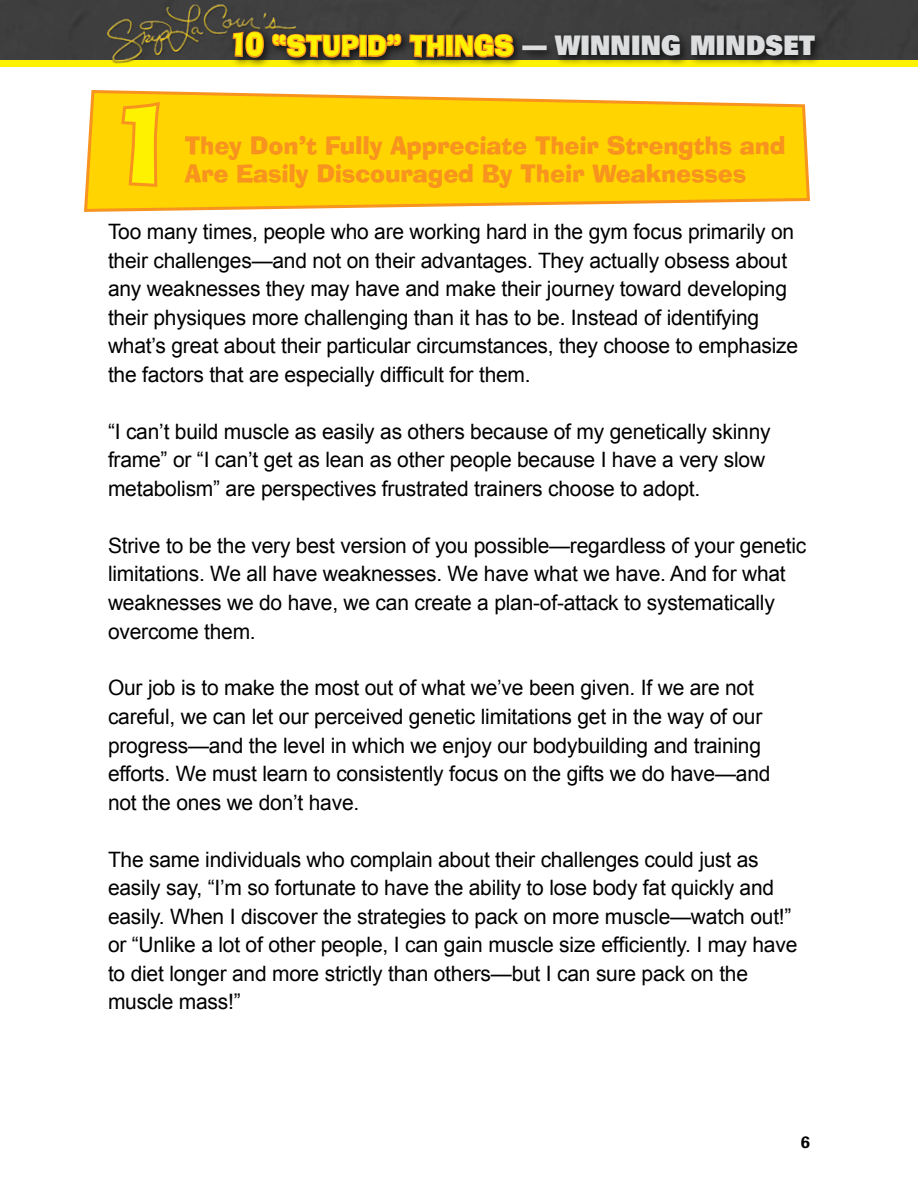
<style>
.page{position:relative;width:918px;height:1188px;background:#fff}
.page>*{position:absolute;margin:0;border:0;box-sizing:border-box;transform-origin:0 0}
.t1{font:103.5px "Ad Lib BT";color:#fff200}
.t2{font:900 27px "Univers";letter-spacing:.01em;color:#dcddde;scale:.9 1}
.t3{font:24.3px/28.5px "Ad Lib BT";letter-spacing:-.01em;color:#f7931e}
.t4{font:21.15px/28.5px "Arial";letter-spacing:-.01em;color:#000}
.t5{font:700 16.5px "Univers";color:#000}
.s1{font-family:"Ad Lib BT";font-weight:400;font-size:30px;color:#fff200}
.s2{font-family:"Ad Lib BT";font-weight:400;color:#fff200}
</style>
<div class="page">
<svg style="left:0;top:59px;width:918px;height:7px"></svg>
<div style="left:0;top:0;width:918px;height:59px;background:#3e3e3e"></div>
<div style="left:228px;top:26px;width:598px;height:43px;background:#000;opacity:.75"></div>
<svg style="left:271px;top:26px;width:244px;height:43px;background:#8c6f2c"></svg>
<img style="left:102px;top:0;width:197px;height:68px">
<svg style="left:84px;top:90px;width:726px;height:122px;background:#fed51f"></svg>
<svg style="left:118px;top:98px;width:46px;height:92px;background:#fcc009"></svg>
<p class="t2" style="left:230px;top:28px;width:652px"><span class="s1">10</span> <span class="s2">“STUPID” THINGS</span> — WINNing MINDSET</p>
<h1 class="t1" style="left:108px;top:80px;width:71px">1</h1>
<p class="t3" style="left:185px;top:131px;width:602px">They Don’t Fully Appreciate Their Strengths and<br>Are Easily Discouraged By Their Weaknesses</p>
<p class="t4" style="left:108px;top:218px;width:692px">Too many times, people who are working hard in the gym focus primarily on their challenges—and not on their advantages. They actually obsess about any weaknesses they may have and make their journey toward developing their physiques more challenging than it has to be. Instead of identifying what’s great about their particular circumstances, they choose to emphasize the factors that are especially difficult for them.</p>
<p class="t4" style="left:108px;top:418px;width:664px">“I can’t build muscle as easily as others because of my genetically skinny frame” or “I can’t get as lean as other people because I have a very slow metabolism” are perspectives frustrated trainers choose to adopt.</p>
<p class="t4" style="left:108px;top:532px;width:700px">Strive to be the very best version of you possible—regardless of your genetic limitations. We all have weaknesses. We have what we have. And for what weaknesses we do have, we can create a plan-of-attack to systematically overcome them.</p>
<p class="t4" style="left:108px;top:674px;width:664px">Our job is to make the most out of what we’ve been given. If we are not careful, we can let our perceived genetic limitations get in the way of our progress—and the level in which we enjoy our bodybuilding and training efforts. We must learn to consistently focus on the gifts we do have—and not the ones we don’t have.</p>
<p class="t4" style="left:108px;top:845px;width:691px">The same individuals who complain about their challenges could just as easily say, “I’m so fortunate to have the ability to lose body fat quickly and easily. When I discover the strategies to pack on more muscle—watch out!” or “Unlike a lot of other people, I can gain muscle size efficiently. I may have to diet longer and more strictly than others—but I can sure pack on the muscle mass!”</p>
<p class="t5" style="left:801px;top:1131px;width:11px">6</p>
</div>
